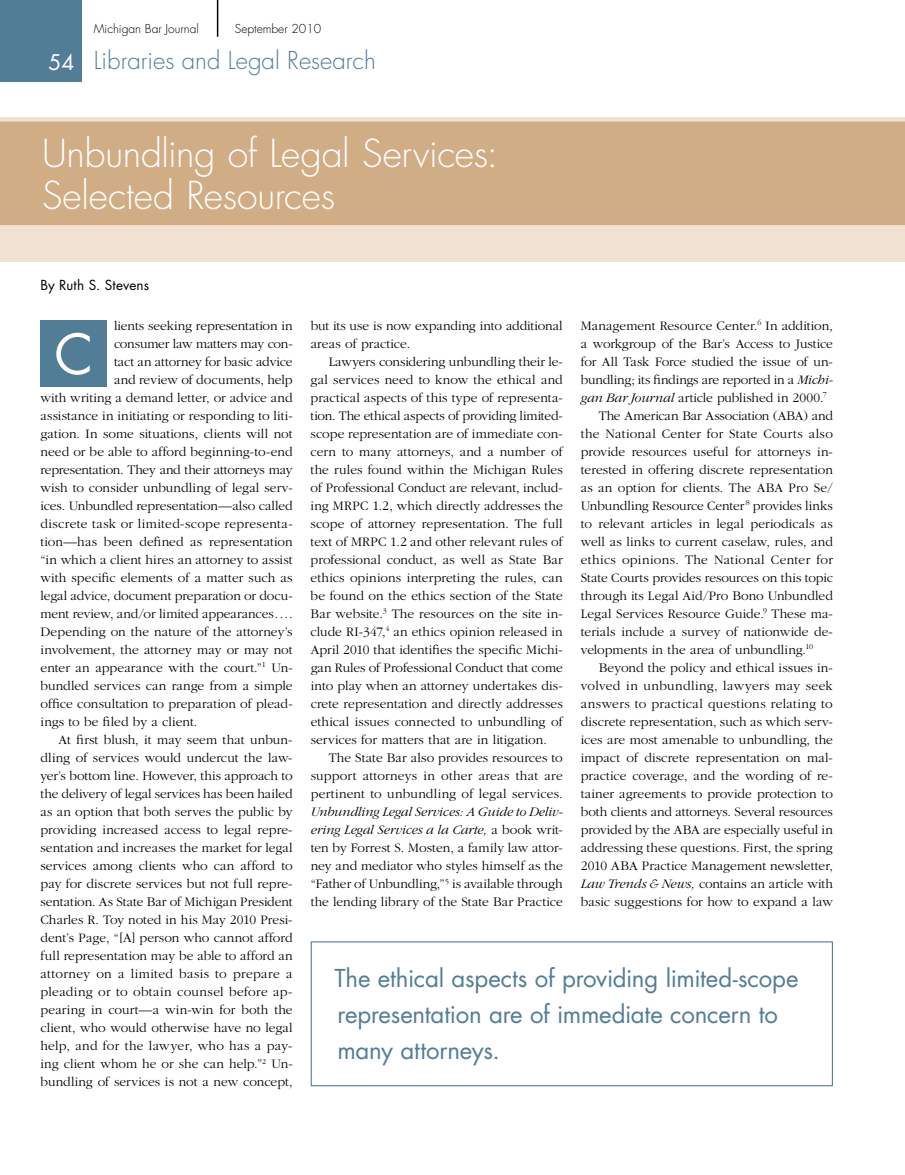
<style>
.page{position:relative;width:905px;height:1175px;background:#fff}
.page>*{position:absolute;margin:0;border:0;box-sizing:border-box;transform-origin:0 0}
.t1{font:54px "Futura";color:#fff}
.t2{font:300 37.5px/42px "Futura";letter-spacing:-.005em;color:#fff}
.t3{font:24px/36px "Futura";letter-spacing:-.01em;color:#527d97}
.t4{font:300 24px "Futura";color:#527d97}
.t5{font:300 13.5px/18px "Garamond";letter-spacing:.005em;color:#000;text-align:justify}
.t6{font:300 13.5px "Garamond";letter-spacing:.025em;color:#000}
.t7{font:300 13.5px "Garamond";letter-spacing:-.015em;color:#000}
.t8{font:13.5px "Futura";letter-spacing:.01em;color:#000}
.t9{font:300 12px "Futura";color:#000}
.s1{font-weight:400;font-size:21px;color:#fff}
.s2{font-style:italic}
</style>
<div class="page">
<div style="left:0;top:0;width:82px;height:82px;background:#527d97"></div>
<hr style="left:217px;top:0;width:1px;height:37px;background:#000">
<div style="left:0;top:225px;width:904px;height:36px;background:#f0e1d1"></div>
<div style="left:0;top:117px;width:904px;height:108px;background:#d1ad85"></div>
<div style="left:40px;top:320px;width:67px;height:66px;background:#527d97"></div>
<div style="left:310px;top:941px;width:522px;height:145px;border:1px solid #527d97"></div>
<p class="t9" style="left:94px;top:21px;width:106px">Michigan Bar Journal</p>
<p class="t9" style="left:235px;top:21px;width:88px">September 2010</p>
<h3 class="t4" style="left:49px;top:45px;width:329px"><span class="s1">54</span> Libraries and Legal Research</h3>
<h2 class="t2" style="left:42px;top:132px;width:457px">Unbundling of Legal Services:<br>Selected Resources</h2>
<p class="t8" style="left:40px;top:275px;width:110px">By Ruth S. Stevens</p>
<p class="t5" style="left:114px;top:317px;width:180px">lients seeking representation in</p>
<p class="t7" style="left:114px;top:336px;width:180px">consumer law matters may con-</p>
<p class="t5" style="left:114px;top:353px;width:180px">tact an attorney for basic advice</p>
<p class="t5" style="left:114px;top:371px;width:180px">and review of documents, help</p>
<p class="t5" style="left:41px;top:389px;width:254px">with writing a demand letter, or advice and</p>
<p class="t5" style="left:41px;top:407px;width:254px">assistance in initiating or responding to liti-</p>
<p class="t5" style="left:41px;top:425px;width:253px">gation. In some situations, clients will not</p>
<p class="t5" style="left:41px;top:443px;width:253px">need or be able to afford beginning-to-end</p>
<p class="t7" style="left:41px;top:462px;width:253px">representation. They and their attorneys may</p>
<p class="t5" style="left:41px;top:479px;width:253px">wish to consider unbundling of legal serv-</p>
<p class="t5" style="left:41px;top:497px;width:254px">ices. Unbundled representation—also called</p>
<p class="t6" style="left:41px;top:516px;width:254px">discrete task or limited-scope representa-</p>
<p class="t5" style="left:41px;top:533px;width:253px">tion—has been defined as representation</p>
<p class="t5" style="left:41px;top:551px;width:253px">“in which a client hires an attorney to assist</p>
<p class="t5" style="left:41px;top:569px;width:254px">with specific elements of a matter such as</p>
<p class="t5" style="left:41px;top:587px;width:253px">legal advice, document preparation or docu-</p>
<p class="t5" style="left:41px;top:605px;width:254px">ment review, and/or limited appearances....</p>
<p class="t5" style="left:41px;top:623px;width:253px">Depending on the nature of the attorney’s</p>
<p class="t5" style="left:41px;top:641px;width:253px">involvement, the attorney may or may not</p>
<p class="t5" style="left:41px;top:659px;width:253px">enter an appearance with the court.”<sup>1</sup> Un-</p>
<p class="t5" style="left:40px;top:677px;width:253px">bundled services can range from a simple</p>
<p class="t5" style="left:40px;top:695px;width:254px">office consultation to preparation of plead-</p>
<p class="t5" style="left:40px;top:713px;width:158px">ings to be filed by a client.</p>
<p class="t5" style="left:58px;top:731px;width:235px">At first blush, it may seem that unbun-</p>
<p class="t5" style="left:40px;top:749px;width:254px">dling of services would undercut the law-</p>
<p class="t5" style="left:40px;top:767px;width:254px">yer’s bottom line. However, this approach to</p>
<p class="t5" style="left:40px;top:785px;width:253px">the delivery of legal services has been hailed</p>
<p class="t5" style="left:40px;top:803px;width:253px">as an option that both serves the public by</p>
<p class="t5" style="left:40px;top:821px;width:254px">providing increased access to legal repre-</p>
<p class="t5" style="left:40px;top:839px;width:254px">sentation and increases the market for legal</p>
<p class="t5" style="left:40px;top:857px;width:253px">services among clients who can afford to</p>
<p class="t5" style="left:40px;top:875px;width:254px">pay for discrete services but not full repre-</p>
<p class="t5" style="left:40px;top:893px;width:253px">sentation. As State Bar of Michigan President</p>
<p class="t5" style="left:40px;top:911px;width:254px">Charles R. Toy noted in his May 2010 Presi-</p>
<p class="t5" style="left:40px;top:929px;width:253px">dent’s Page, “[A] person who cannot afford</p>
<p class="t5" style="left:40px;top:947px;width:254px">full representation may be able to afford an</p>
<p class="t6" style="left:40px;top:966px;width:253px">attorney on a limited basis to prepare a</p>
<p class="t5" style="left:40px;top:983px;width:254px">pleading or to obtain counsel before ap-</p>
<p class="t5" style="left:40px;top:1001px;width:254px">pearing in court—a win-win for both the</p>
<p class="t5" style="left:40px;top:1019px;width:254px">client, who would otherwise have no legal</p>
<p class="t5" style="left:40px;top:1037px;width:254px">help, and for the lawyer, who has a pay-</p>
<p class="t5" style="left:40px;top:1055px;width:254px">ing client whom he or she can help.”<sup>2</sup> Un-</p>
<p class="t5" style="left:40px;top:1073px;width:254px">bundling of services is not a new concept,</p>
<h1 class="t1" style="left:55px;top:317px;width:40px">C</h1>
<p class="t5" style="left:310px;top:317px;width:254px">but its use is now expanding into additional areas of practice.</p>
<p class="t5" style="left:310px;top:353px;width:254px;text-indent:18px">Lawyers considering unbundling their le&shy;gal services need to know the ethical and practical aspects of this type of representa&shy;tion. The ethical aspects of providing limited&shy;scope representation are of immediate con&shy;cern to many attorneys, and a number of the rules found within the Michigan Rules of Professional Conduct are relevant, includ&shy;ing MRPC 1.2, which directly addresses the scope of attorney representation. The full text of MRPC 1.2 and other relevant rules of professional conduct, as well as State Bar ethics opinions interpreting the rules, can be found on the ethics section of the State Bar website.<sup>3</sup> The resources on the site in&shy;clude RI-347,<sup>4</sup> an ethics opinion released in April 2010 that identifies the specific Michi&shy;gan Rules of Professional Conduct that come into play when an attorney undertakes dis&shy;crete representation and directly addresses ethical issues connected to unbundling of services for matters that are in litigation.</p>
<p class="t5" style="left:310px;top:749px;width:254px;text-indent:18px">The State Bar also provides resources to support attorneys in other areas that are pertinent to unbundling of legal services.</p>
<p class="t5" style="left:310px;top:803px;width:254px"><span class="s2">Unbundling Legal Services: A Guide to Deliv&shy;ering Legal Services a la Carte,</span> a book writ&shy;ten by Forrest S. Mosten, a family law attor&shy;ney and mediator who styles himself as the “Father of Unbundling,”<sup>5</sup> is available through the lending library of the State Bar Practice</p>
<p class="t5" style="left:580px;top:317px;width:253px">Management Resource Center.<sup>6</sup> In addition,</p>
<p class="t5" style="left:581px;top:335px;width:253px">a workgroup of the Bar’s Access to Justice</p>
<p class="t5" style="left:581px;top:353px;width:254px">for All Task Force studied the issue of un-</p>
<p class="t7" style="left:581px;top:372px;width:254px">bundling; its findings are reported in a <span class="s2">Michi-</span></p>
<p class="t5" style="left:581px;top:389px;width:247px"><span class="s2">gan Bar Journal</span> article published in 2000.<sup>7</sup></p>
<p class="t5" style="left:598px;top:407px;width:236px">The American Bar Association (ABA) and</p>
<p class="t6" style="left:581px;top:426px;width:253px">the National Center for State Courts also</p>
<p class="t5" style="left:581px;top:443px;width:254px">provide resources useful for attorneys in-</p>
<p class="t5" style="left:581px;top:461px;width:253px">terested in offering discrete representation</p>
<p class="t5" style="left:581px;top:479px;width:253px">as an option for clients. The ABA Pro Se/</p>
<p class="t5" style="left:581px;top:497px;width:254px">Unbundling Resource Center <sup>8</sup> provides links</p>
<p class="t5" style="left:581px;top:515px;width:254px">to relevant articles in legal periodicals as</p>
<p class="t5" style="left:581px;top:533px;width:254px">well as links to current caselaw, rules, and</p>
<p class="t5" style="left:581px;top:551px;width:253px">ethics opinions. The National Center for</p>
<p class="t5" style="left:581px;top:569px;width:254px">State Courts provides resources on this topic</p>
<p class="t5" style="left:581px;top:587px;width:253px">through its Legal Aid/Pro Bono Unbundled</p>
<p class="t5" style="left:581px;top:605px;width:253px">Legal Services Resource Guide.<sup>9</sup> These ma-</p>
<p class="t5" style="left:580px;top:623px;width:254px">terials include a survey of nationwide de-</p>
<p class="t5" style="left:580px;top:641px;width:234px">velopments in the area of unbundling.<sup>10</sup></p>
<p class="t5" style="left:598px;top:659px;width:235px">Beyond the policy and ethical issues in-</p>
<p class="t6" style="left:580px;top:678px;width:254px">volved in unbundling, lawyers may seek</p>
<p class="t6" style="left:580px;top:696px;width:253px">answers to practical questions relating to</p>
<p class="t5" style="left:580px;top:713px;width:253px">discrete representation, such as which serv-</p>
<p class="t5" style="left:580px;top:731px;width:254px">ices are most amenable to unbundling, the</p>
<p class="t5" style="left:580px;top:749px;width:254px">impact of discrete representation on mal-</p>
<p class="t5" style="left:580px;top:767px;width:254px">practice coverage, and the wording of re-</p>
<p class="t5" style="left:580px;top:785px;width:254px">tainer agreements to provide protection to</p>
<p class="t5" style="left:580px;top:803px;width:253px">both clients and attorneys. Several resources</p>
<p class="t5" style="left:580px;top:821px;width:253px">provided by the ABA are especially useful in</p>
<p class="t5" style="left:580px;top:839px;width:254px">addressing these questions. First, the spring</p>
<p class="t5" style="left:580px;top:857px;width:253px">2010 ABA Practice Management newsletter,</p>
<p class="t5" style="left:580px;top:875px;width:253px"><span class="s2">Law Trends &amp; News,</span> contains an article with</p>
<p class="t5" style="left:580px;top:893px;width:253px">basic suggestions for how to expand a law</p>
<h3 class="t3" style="left:334px;top:960px;width:465px">The ethical aspects of providing limited-scope representation are of immediate concern to many attorneys.</h3>
</div>
